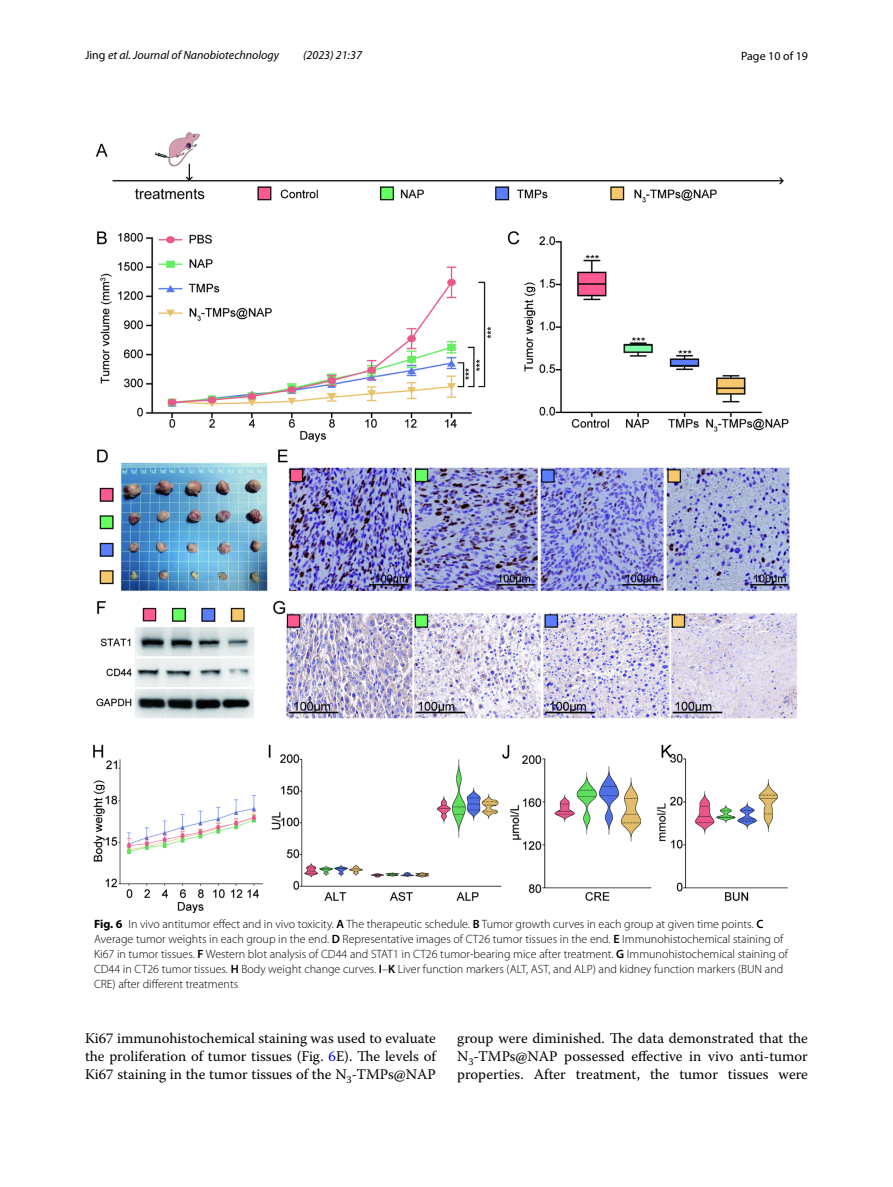
<style>
.page{position:relative;width:893px;height:1187px;background:#fff}
.page>*{position:absolute;margin:0;border:0;box-sizing:border-box;transform-origin:0 0}
.t1{font:14.7px/18px "Warnock Pro";color:#000;text-align:justify}
.t2{font:300 12px/15px "Myriad Pro";color:#000}
.t3{font:italic 12px "Myriad Pro";color:#000}
.t4{font:12px "Myriad Pro";color:#000}
.s1{font-style:normal}
.s2{font-weight:700}
.s3{font-weight:600}
.s4{color:#00f}
</style>
<div class="page">
<img style="left:94px;top:133px;width:704px;height:779px">
<p class="t3" style="left:85px;top:48px;width:196px"><span class="s1">Jing</span> et al. Journal of Nanobiotechnology</p>
<p class="t3" style="left:303px;top:48px;width:60px">(2023) 21:37</p>
<p class="t4" style="left:741px;top:48px;width:68px">Page 10 of 19</p>
<p class="t2" style="left:94px;top:916px;width:695px"><span class="s2">Fig. 6</span> In vivo antitumor effect and in vivo toxicity. <span class="s3">A</span> The therapeutic schedule. <span class="s3">B</span> Tumor growth curves in each group at given time points. <span class="s3">C </span>Average tumor weights in each group in the end. <span class="s3">D</span> Representative images of CT26 tumor tissues in the end. <span class="s3">E</span> Immunohistochemical staining of Ki67 in tumor tissues. <span class="s3">F</span> Western blot analysis of CD44 and STAT1 in CT26 tumor-bearing mice after treatment. <span class="s3">G</span> Immunohistochemical staining of CD44 in CT26 tumor tissues. <span class="s3">H</span> Body weight change curves. <span class="s3">I</span>–<span class="s3">K</span> Liver function markers (ALT, AST, and ALP) and kidney function markers (BUN and CRE) after different treatments</p>
<p class="t1" style="left:85px;top:1028px;width:352px">Ki67 immunohistochemical staining was used to evaluate the proliferation of tumor tissues (Fig. <span class="s4">6</span>E). The levels of Ki67 staining in the tumor tissues of the N<sub>3</sub>-TMPs@NAP</p>
<p class="t1" style="left:457px;top:1028px;width:352px">group were diminished. The data demonstrated that the N<sub>3</sub>-TMPs@NAP possessed effective in vivo anti-tumor properties. After treatment, the tumor tissues were</p>
</div>
